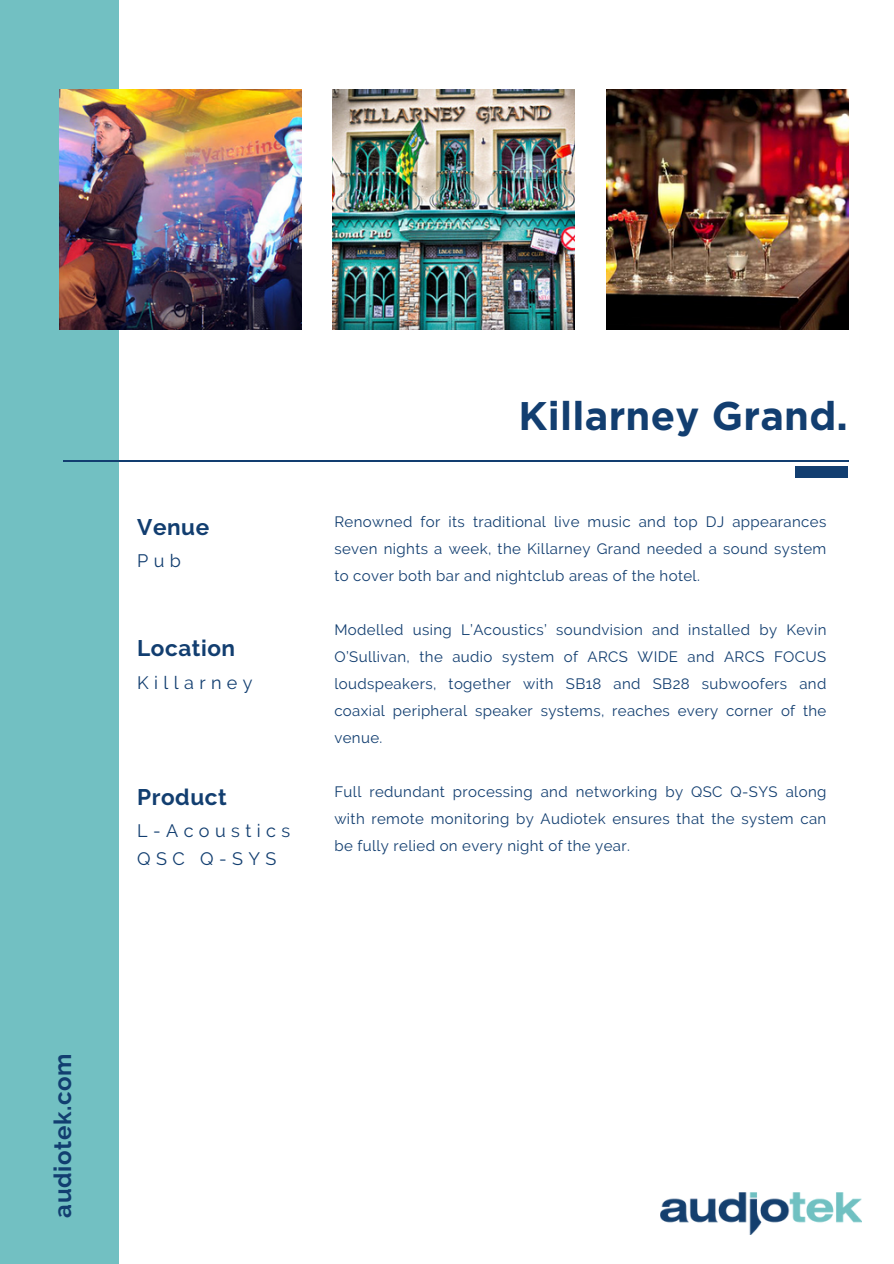
<style>
.page{position:relative;width:894px;height:1264px;background:#fff}
.page>*{position:absolute;margin:0;border:0;box-sizing:border-box;transform-origin:0 0}
.t1{font:700 39.9px "Gotham";letter-spacing:.005em;color:#123e70}
.t2{font:700 24px "Raleway";letter-spacing:.025em;color:#123e70}
.t3{font:700 22.5px "Raleway";letter-spacing:.025em;color:#123e70}
.t4{font:18px/28.2px "Raleway";letter-spacing:.3em;color:#123e70}
.t5{font:15px/27px "Raleway";letter-spacing:.025em;color:#123e70;text-align:justify}
</style>
<div class="page">
<div style="left:0;top:0;width:118px;height:1263px;background:#72c0c2"></div>
<img style="left:332px;top:89px;width:242px;height:240px">
<img style="left:59px;top:89px;width:242px;height:240px">
<img style="left:606px;top:89px;width:242px;height:240px">
<hr style="left:63px;top:461px;width:785px;height:1px;background:#123e70">
<div style="left:795px;top:466px;width:52px;height:12px;background:#123e70"></div>
<img style="left:660px;top:1192px;width:200px;height:42px">
<h2 class="t3" style="left:137px;top:513px;width:73px">Venue</h2>
<p class="t4" style="left:137px;top:546px;width:45px">Pub</p>
<p class="t3" style="left:137px;top:635px;width:99px">Location</p>
<h3 class="t4" style="left:137px;top:668px;width:117px">Killarney</h3>
<p class="t3" style="left:137px;top:783px;width:91px">Product</p>
<h2 class="t4" style="left:137px;top:816px;width:154px">L-Acoustics<br>QSC Q-SYS</h2>
<h1 class="t1" style="left:518px;top:398px;width:331px">Killarney Grand.</h1>
<h3 class="t5" style="left:334px;top:508px;width:493px">Renowned for its traditional live music and top DJ appearances seven nights a week, the Killarney Grand needed a sound system to cover both bar and nightclub areas of the hotel.</h3>
<h2 class="t5" style="left:334px;top:616px;width:493px">Modelled using L’Acoustics’ soundvision and installed by Kevin O’Sullivan, the audio system of ARCS WIDE and ARCS FOCUS loudspeakers, together with SB18 and SB28 subwoofers and coaxial peripheral speaker systems, reaches every corner of the venue.</h2>
<h3 class="t5" style="left:334px;top:778px;width:493px">Full redundant processing and networking by QSC Q-SYS along with remote monitoring by Audiotek ensures that the system can be fully relied on every night of the year.</h3>
<p class="t2" style="left:48px;top:1217px;width:166px;rotate:-90deg">audiotek.com</p>
</div>
